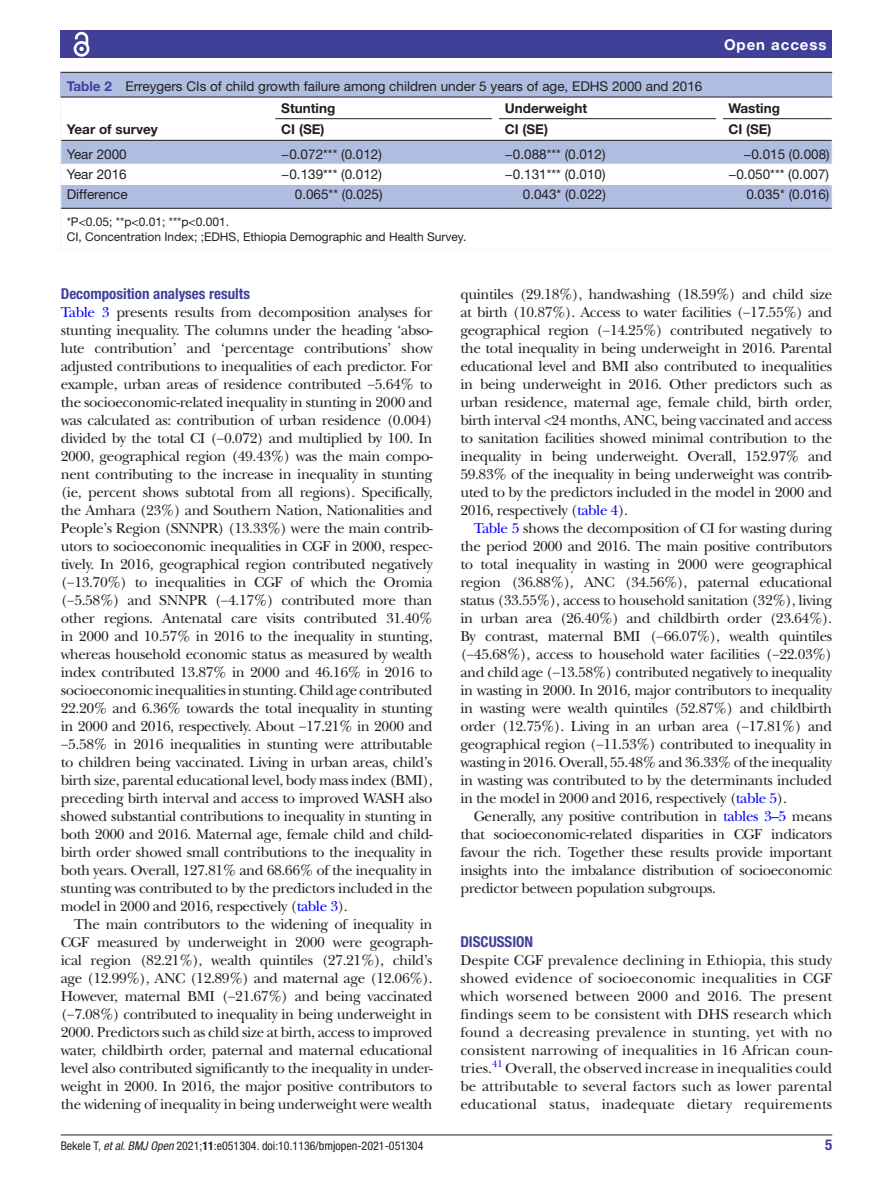
<style>
.page{position:relative;width:893px;height:1191px;background:#fff}
.page>*{position:absolute;margin:0;border:0;box-sizing:border-box;transform-origin:0 0}
.t1{font:15px/18px "New Baskerville";letter-spacing:-.025em;color:#231f20;text-align:justify}
.t2{font:700 condensed 15px "Helvetica Neue LT Std";color:#414099}
.t3{font:700 15px "Helvetica Neue LT Std";letter-spacing:.065em;color:#fff}
.t4{font:13.5px "Helvetica Neue LT Std";color:#231f20}
.t5{font:700 13.5px "Helvetica Neue LT Std";color:#231f20}
.t6{font:12px/15px "Helvetica Neue LT Std";color:#231f20}
.t7{font:condensed 12px "Helvetica Neue LT Std";color:#231f20}
.t8{font:9.9px "New Baskerville";color:#00f}
.s1{font-weight:700;color:#414099}
.s2{color:#00f}
.s3{font-style:italic}
.s4{font-weight:700}
</style>
<div class="page">
<hr style="left:61px;top:1134px;width:771px;height:1px;background:#231f20">
<div style="left:61px;top:31px;width:771px;height:27px;background:#414099"></div>
<svg style="left:73px;top:31px;width:17px;height:26px"></svg>
<div style="left:61px;top:73px;width:771px;height:177px;background:#afbde1"></div>
<hr style="left:61px;top:72px;width:771px;height:1px;background:#231f20">
<div style="left:61px;top:98px;width:771px;height:152px;background:#fff"></div>
<svg style="left:61px;top:141px;width:771px;height:67px"></svg>
<hr style="left:61px;top:140px;width:214px;height:1px;background:#231f20">
<hr style="left:61px;top:97px;width:214px;height:1px;background:#231f20">
<hr style="left:275px;top:97px;width:224px;height:1px;background:#231f20">
<hr style="left:499px;top:97px;width:223px;height:1px;background:#231f20">
<hr style="left:722px;top:97px;width:110px;height:1px;background:#231f20">
<hr style="left:275px;top:118px;width:224px;height:1px;background:#231f20">
<hr style="left:275px;top:140px;width:224px;height:1px;background:#231f20">
<hr style="left:499px;top:118px;width:223px;height:1px;background:#231f20">
<hr style="left:499px;top:140px;width:223px;height:1px;background:#231f20">
<hr style="left:722px;top:118px;width:110px;height:1px;background:#231f20">
<hr style="left:722px;top:140px;width:110px;height:1px;background:#231f20">
<hr style="left:275px;top:208px;width:224px;height:1px;background:#231f20">
<hr style="left:499px;top:208px;width:223px;height:1px;background:#231f20">
<hr style="left:722px;top:208px;width:110px;height:1px;background:#231f20">
<hr style="left:61px;top:208px;width:214px;height:1px;background:#231f20">
<svg style="left:60px;top:97px;width:1px;height:111px"></svg>
<hr style="left:67px;top:225px;width:765px;height:2px;background:#fff">
<hr style="left:67px;top:240px;width:765px;height:2px;background:#fff">
<svg style="left:493px;top:116px;width:6px;height:5px"></svg>
<svg style="left:716px;top:116px;width:6px;height:5px"></svg>
<p class="t3" style="left:724px;top:35px;width:104px">Open access</p>
<p class="t4" style="left:67px;top:78px;width:637px"><span class="s1">Table 2</span> Erreygers CIs of child growth failure among children under 5 years of age, EDHS 2000 and 2016</p>
<p class="t5" style="left:67px;top:121px;width:93px">Year of survey</p>
<p class="t5" style="left:281px;top:99px;width:56px">Stunting</p>
<p class="t5" style="left:505px;top:99px;width:84px">Underweight</p>
<p class="t5" style="left:728px;top:99px;width:53px">Wasting</p>
<p class="t5" style="left:281px;top:121px;width:45px">CI (SE)</p>
<p class="t5" style="left:505px;top:121px;width:45px">CI (SE)</p>
<p class="t5" style="left:728px;top:121px;width:45px">CI (SE)</p>
<p class="t4" style="left:67px;top:146px;width:62px">Year 2000</p>
<p class="t4" style="left:281px;top:146px;width:102px">−0.072*** (0.012)</p>
<p class="t4" style="left:505px;top:146px;width:102px">−0.088*** (0.012)</p>
<p class="t4" style="left:743px;top:146px;width:88px">−0.015 (0.008)</p>
<p class="t4" style="left:67px;top:166px;width:62px">Year 2016</p>
<p class="t4" style="left:281px;top:166px;width:102px">−0.139*** (0.012)</p>
<p class="t4" style="left:505px;top:166px;width:102px">−0.131*** (0.010)</p>
<p class="t4" style="left:728px;top:166px;width:102px">−0.050*** (0.007)</p>
<p class="t4" style="left:67px;top:186px;width:63px">Difference</p>
<p class="t4" style="left:295px;top:186px;width:89px">0.065** (0.025)</p>
<p class="t4" style="left:523px;top:186px;width:85px">0.043* (0.022)</p>
<p class="t4" style="left:746px;top:186px;width:85px">0.035* (0.016)</p>
<p class="t6" style="left:67px;top:214px;width:401px">*P&lt;0.05; **p&lt;0.01; ***p&lt;0.001.<br>CI, Concentration Index; ;EDHS, Ethiopia Demographic and Health Survey.</p>
<p class="t2" style="left:61px;top:285px;width:191px">Decomposition analyses results</p>
<p class="t1" style="left:61px;top:303px;width:373px"><span class="s2">Table 3</span> presents results from decomposition analyses for stunting inequality. The columns under the heading ‘abso&shy;lute contribution’ and ‘percentage contributions’ show adjusted contributions to inequalities of each predictor. For example, urban areas of residence contributed −5.64% to the socioeconomic-related inequality in stunting in 2000 and was calculated as: contribution of urban residence (0.004) divided by the total CI (−0.072) and multiplied by 100. In 2000, geographical region (49.43%) was the main compo&shy;nent contributing to the increase in inequality in stunting (ie, percent shows subtotal from all regions). Specifically, the Amhara (23%) and Southern Nation, Nationalities and People’s Region (SNNPR) (13.33%) were the main contrib&shy;utors to socioeconomic inequalities in CGF in 2000, respec&shy;tively. In 2016, geographical region contributed negatively (−13.70%) to inequalities in CGF of which the Oromia (−5.58%) and SNNPR (−4.17%) contributed more than other regions. Antenatal care visits contributed 31.40% in 2000 and 10.57% in 2016 to the inequality in stunting, whereas household economic status as measured by wealth index contributed 13.87% in 2000 and 46.16% in 2016 to socioeconomic inequalities in stunting. Child age contributed 22.20% and 6.36% towards the total inequality in stunting in 2000 and 2016, respectively. About −17.21% in 2000 and −5.58% in 2016 inequalities in stunting were attributable to children being vaccinated. Living in urban areas, child’s birth size, parental educational level, body mass index (BMI), preceding birth interval and access to improved WASH also showed substantial contributions to inequality in stunting in both 2000 and 2016. Maternal age, female child and child&shy;birth order showed small contributions to the inequality in both years. Overall, 127.81% and 68.66% of the inequality in stunting was contributed to by the predictors included in the model in 2000 and 2016, respectively (<span class="s2">table 3</span>).</p>
<p class="t1" style="left:61px;top:915px;width:373px;text-indent:14px">The main contributors to the widening of inequality in CGF measured by underweight in 2000 were geograph&shy;ical region (82.21%), wealth quintiles (27.21%), child’s age (12.99%), ANC (12.89%) and maternal age (12.06%).<br>However, maternal BMI (−21.67%) and being vaccinated (−7.08%) contributed to inequality in being underweight in 2000. Predictors such as child size at birth, access to improved water, childbirth order, paternal and maternal educational level also contributed significantly to the inequality in under&shy;weight in 2000. In 2016, the major positive contributors to the widening of inequality in being underweight were wealth</p>
<p class="t1" style="left:460px;top:285px;width:373px">quintiles (29.18%), handwashing (18.59%) and child size at birth (10.87%). Access to water facilities (−17.55%) and geographical region (−14.25%) contributed negatively to the total inequality in being underweight in 2016. Parental educational level and BMI also contributed to inequalities in being underweight in 2016. Other predictors such as urban residence, maternal age, female child, birth order, birth interval &lt;24 months, ANC, being vaccinated and access to sanitation facilities showed minimal contribution to the inequality in being underweight. Overall, 152.97% and 59.83% of the inequality in being underweight was contrib&shy;uted to by the predictors included in the model in 2000 and 2016, respectively (<span class="s2">table 4</span>).</p>
<p class="t1" style="left:460px;top:519px;width:373px;text-indent:13px"><span class="s2">Table 5</span> shows the decomposition of CI for wasting during the period 2000 and 2016. The main positive contributors to total inequality in wasting in 2000 were geographical region (36.88%), ANC (34.56%), paternal educational status (33.55%), access to household sanitation (32%), living in urban area (26.40%) and childbirth order (23.64%).<br>By contrast, maternal BMI (−66.07%), wealth quintiles (−45.68%), access to household water facilities (−22.03%) and child age (−13.58%) contributed negatively to inequality in wasting in 2000. In 2016, major contributors to inequality in wasting were wealth quintiles (52.87%) and childbirth order (12.75%). Living in an urban area (−17.81%) and geographical region (−11.53%) contributed to inequality in wasting in 2016. Overall, 55.48% and 36.33% of the inequality in wasting was contributed to by the determinants included in the model in 2000 and 2016, respectively (<span class="s2">table 5</span>).</p>
<p class="t1" style="left:460px;top:807px;width:373px;text-indent:13px">Generally, any positive contribution in <span class="s2">tables 3–5</span> means that socioeconomic-related disparities in CGF indicators favour the rich. Together these results provide important insights into the imbalance distribution of socioeconomic predictor between population subgroups.</p>
<p class="t2" style="left:460px;top:933px;width:74px">DISCUSSION</p>
<p class="t1" style="left:460px;top:951px;width:373px">Despite CGF prevalence declining in Ethiopia, this study showed evidence of socioeconomic inequalities in CGF which worsened between 2000 and 2016. The present findings seem to be consistent with DHS research which found a decreasing prevalence in stunting, yet with no consistent narrowing of inequalities in 16 African coun&shy;tries.</p>
<p class="t8" style="left:492px;top:1057px;width:12px">41</p>
<p class="t1" style="left:460px;top:1059px;width:373px;text-indent:45px">Overall, the observed increase in inequalities could be attributable to several factors such as lower parental educational status, inadequate dietary requirements</p>
<p class="t7" style="left:61px;top:1138px;width:364px">Bekele T, <span class="s3">et al</span>. <span class="s3">BMJ Open</span> 2021;<span class="s4">11</span>:e051304. doi:10.1136/bmjopen-2021-051304</p>
<p class="t2" style="left:825px;top:1135px;width:9px">5</p>
</div>
